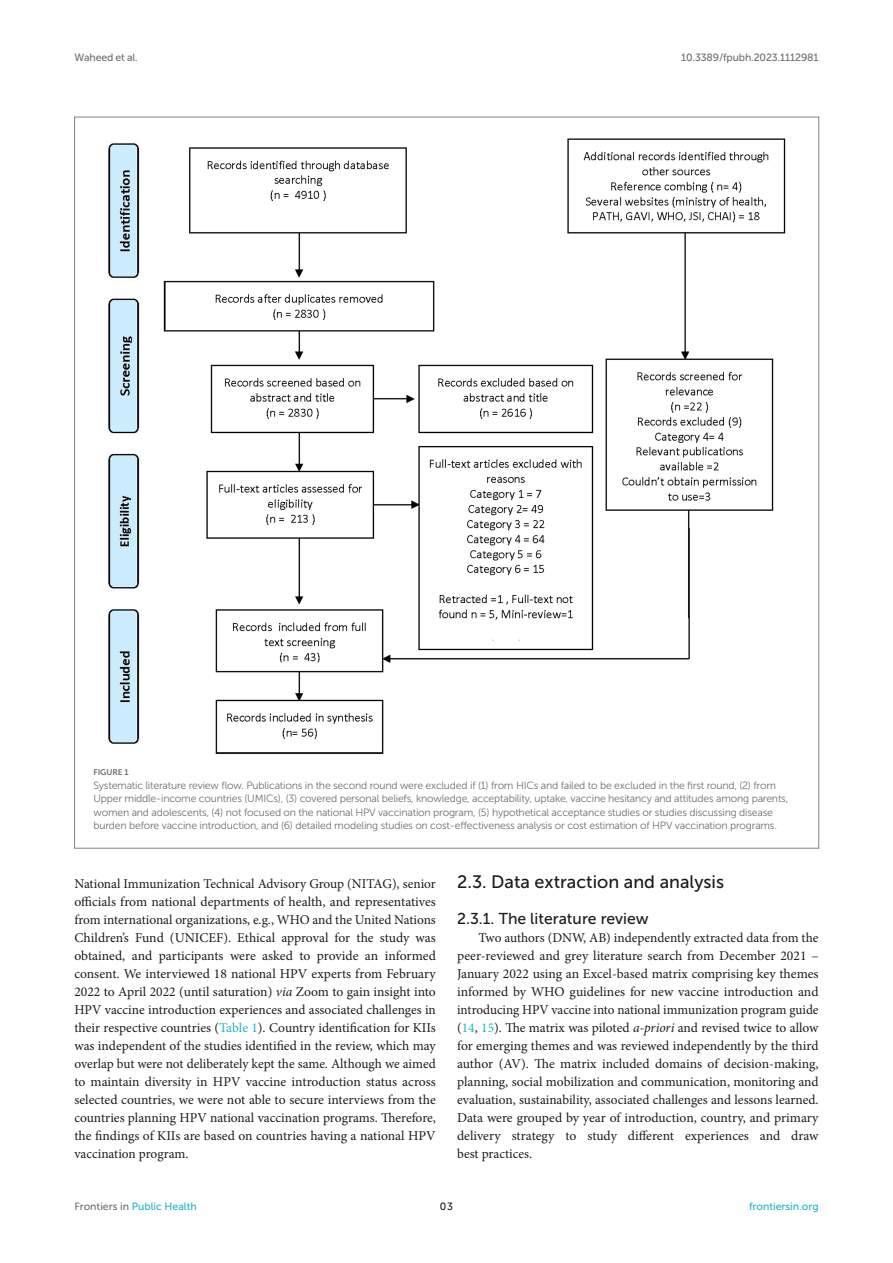
<style>
.page{position:relative;width:893px;height:1263px;background:#fff}
.page>*{position:absolute;margin:0;border:0;box-sizing:border-box;transform-origin:0 0}
.HEAD_2{font:18px "Museo Sans 500";color:#1b1c1b}
.HEAD_3_after_HEAD_2{font:15.75px "Museo Sans 500";color:#1b1c1b}
.TEXT_FLUSH{font:13.5px/18px "Minion Pro";color:#1b1c1b;text-align:justify}
.FIG_LEG{font:10.5px/13.5px "Museo Sans 300";letter-spacing:-.02em;color:#706f70}
.t1{font:10.5px "Museo Sans 500";color:#1db5c3}
.t2{font:10.5px "Museo Sans 500";letter-spacing:-.015em;color:#706f70}
.t3{font:10.5px "Museo Sans 500";color:#1b1c1b}
.FIG_HD{font:8.25px "Museo Sans 700";letter-spacing:-.01em;color:#706f70}
.s1{font-style:italic}
.s2{color:#1db5c3}
.s3{color:#706f70}
</style>
<div class="page">
<img style="left:106px;top:138px;width:680px;height:616px">
<p class="t2" style="left:74px;top:51px;width:65px">Waheed et al.</p>
<p class="t2" style="left:681px;top:51px;width:139px">10.3389/fpubh.2023.1112981</p>
<p class="FIG_HD" style="left:94px;top:768px;width:37px">FIGURE 1</p>
<p class="FIG_LEG" style="left:94px;top:778px;width:696px">Systematic literature review flow. Publications in the second round were excluded if (1) from HICs and failed to be excluded in the first round, (2) from Upper middle-income countries (UMICs), (3) covered personal beliefs, knowledge, acceptability, uptake, vaccine hesitancy and attitudes among parents, women and adolescents, (4) not focused on the national HPV vaccination program, (5) hypothetical acceptance studies or studies discussing disease burden before vaccine introduction, and (6) detailed modeling studies on cost-effectiveness analysis or cost estimation of HPV vaccination programs.</p>
<p class="TEXT_FLUSH" style="left:74px;top:875px;width:363px">National Immunization Technical Advisory Group (NITAG), senior officials from national departments of health, and representatives from international organizations, e.g., WHO and the United Nations Children’s Fund (UNICEF). Ethical approval for the study was obtained, and participants were asked to provide an informed consent. We interviewed 18 national HPV experts from February 2022 to April 2022 (until saturation) <span class="s1">via</span> Zoom to gain insight into HPV vaccine introduction experiences and associated challenges in their respective countries (<span class="s2">Table 1</span>). Country identification for KIIs was independent of the studies identified in the review, which may overlap but were not deliberately kept the same. Although we aimed to maintain diversity in HPV vaccine introduction status across selected countries, we were not able to secure interviews from the countries planning HPV national vaccination programs. Therefore, the findings of KIIs are based on countries having a national HPV vaccination program.</p>
<p class="HEAD_2" style="left:457px;top:872px;width:268px">2.3. Data extraction and analysis</p>
<p class="HEAD_3_after_HEAD_2" style="left:457px;top:910px;width:193px">2.3.1. The literature review</p>
<p class="TEXT_FLUSH" style="left:457px;top:929px;width:363px;text-indent:21px">Two authors (DNW, AB) independently extracted data from the peer-reviewed and grey literature search from December 2021 – January 2022 using an Excel-based matrix comprising key themes informed by WHO guidelines for new vaccine introduction and introducing HPV vaccine into national immunization program guide (<span class="s2">14</span>, <span class="s2">15</span>). The matrix was piloted <span class="s1">a-priori</span> and revised twice to allow for emerging themes and was reviewed independently by the third author (AV). The matrix included domains of decision-making, planning, social mobilization and communication, monitoring and evaluation, sustainability, associated challenges and lessons learned.<br>Data were grouped by year of introduction, country, and primary delivery strategy to study different experiences and draw best practices.</p>
<p class="t1" style="left:74px;top:1200px;width:124px"><span class="s3">Frontiers in</span> Public Health</p>
<p class="t3" style="left:440px;top:1200px;width:15px">03</p>
<p class="t1" style="left:749px;top:1200px;width:71px">frontiersin.org</p>
</div>
